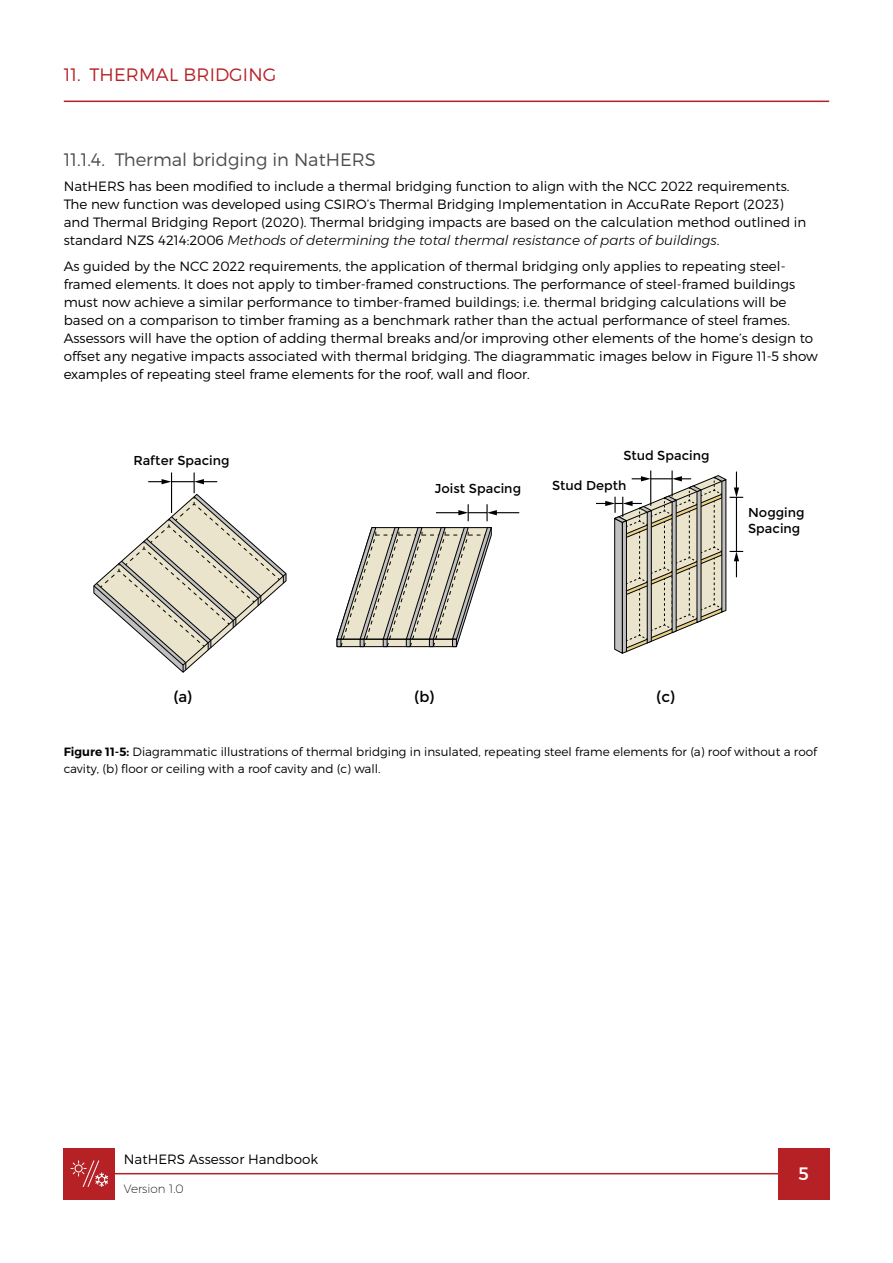
<style>
.page{position:relative;width:893px;height:1263px;background:#fff}
.page>*{position:absolute;margin:0;border:0;box-sizing:border-box;transform-origin:0 0}
.t1{font:300 18px "Montserrat";color:#4d4d4f}
.t2{font:300 18px "Montserrat";letter-spacing:.01em;color:#b62126}
.t3{font:18px "Montserrat";color:#fff}
.t4{font:15.15px "Montserrat";color:#000}
.Body{font:300 13.5px/18px "Montserrat";color:#000}
.t5{font:12.9px/15.5px "Montserrat";color:#000}
.t6{font:300 12px/16.5px "Montserrat";color:#000}
.t7{font:200 12px "Montserrat";color:#000}
.s1{font-style:italic}
.s2{font-weight:600}
</style>
<div class="page">
<hr style="left:85px;top:1173px;width:723px;height:1px;background:#b62126">
<div style="left:778px;top:1148px;width:51px;height:51px;background:#b62126"></div>
<hr style="left:64px;top:101px;width:765px;height:1px;background:#b62126">
<div style="left:64px;top:1148px;width:51px;height:51px;background:#b62126"></div>
<svg style="left:70px;top:1160px;width:38px;height:27px"></svg>
<svg style="left:93px;top:472px;width:194px;height:201px"></svg>
<svg style="left:436px;top:504px;width:83px;height:17px"></svg>
<svg style="left:336px;top:527px;width:156px;height:120px"></svg>
<svg style="left:596px;top:471px;width:147px;height:183px"></svg>
<hr style="left:650px;top:470px;width:1px;height:36px;background:#000">
<hr style="left:671px;top:470px;width:2px;height:26px;background:#000">
<h1 class="t2" style="left:64px;top:64px;width:214px">11. THERMAL BRIDGING</h1>
<p class="t1" style="left:64px;top:149px;width:313px">11.1.4. Thermal bridging in NatHERS</p>
<p class="Body" style="left:64px;top:177px;width:744px">NatHERS has been modified to include a thermal bridging function to align with the NCC 2022 requirements.<br>The new function was developed using CSIRO’s Thermal Bridging Implementation in AccuRate Report (2023) and Thermal Bridging Report (2020). Thermal bridging impacts are based on the calculation method outlined in standard NZS 4214:2006 <span class="s1">Methods of determining the total thermal resistance of parts of buildings</span>.</p>
<p class="Body" style="left:64px;top:257px;width:755px">As guided by the NCC 2022 requirements, the application of thermal bridging only applies to repeating steel&shy;framed elements. It does not apply to timber-framed constructions. The performance of steel-framed buildings must now achieve a similar performance to timber-framed buildings; i.e. thermal bridging calculations will be based on a comparison to timber framing as a benchmark rather than the actual performance of steel frames.<br>Assessors will have the option of adding thermal breaks and/or improving other elements of the home’s design to offset any negative impacts associated with thermal bridging. The diagrammatic images below in Figure 11-5 show examples of repeating steel frame elements for the roof, wall and floor.</p>
<p class="t5" style="left:133px;top:452px;width:98px">Rafter Spacing</p>
<p class="t4" style="left:174px;top:688px;width:20px">(a)</p>
<p class="t5" style="left:434px;top:481px;width:88px">Joist Spacing</p>
<p class="t5" style="left:623px;top:448px;width:88px">Stud Spacing</p>
<p class="t5" style="left:552px;top:478px;width:76px">Stud Depth</p>
<p class="t5" style="left:748px;top:505px;width:58px">Nogging<br>Spacing</p>
<p class="t4" style="left:414px;top:688px;width:22px">(b)</p>
<p class="t4" style="left:657px;top:688px;width:20px">(c)</p>
<p class="t6" style="left:64px;top:743px;width:755px"><span class="s2">Figure 11-5:</span> Diagrammatic illustrations of thermal bridging in insulated, repeating steel frame elements for (a) roof without a roof cavity, (b) floor or ceiling with a roof cavity and (c) wall.</p>
<p class="Body" style="left:124px;top:1150px;width:196px">NatHERS Assessor Handbook</p>
<p class="t7" style="left:124px;top:1182px;width:61px">Version 1.0</p>
<h1 class="t3" style="left:798px;top:1162px;width:12px">5</h1>
</div>
